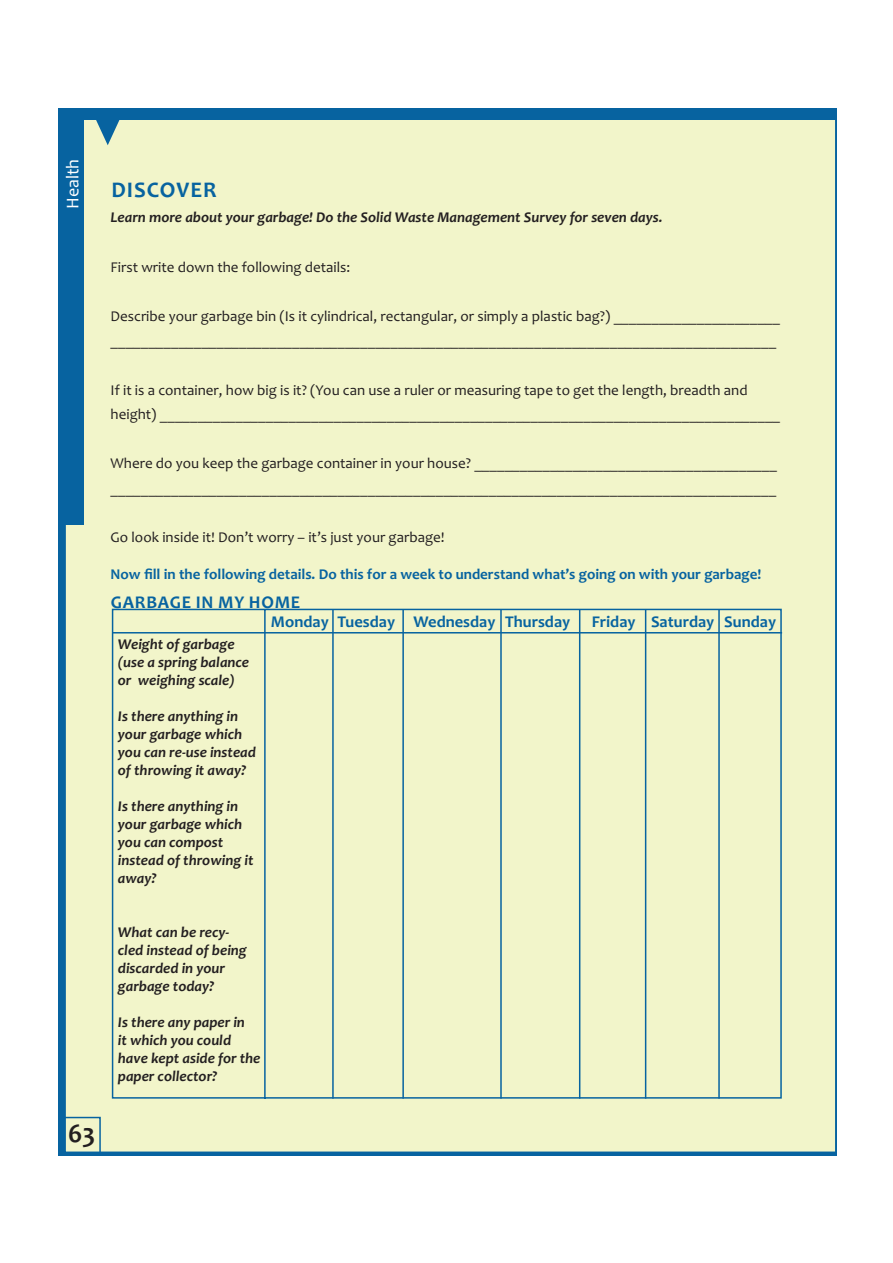
<style>
.page{position:relative;width:893px;height:1263px;background:#fff}
.page>*{position:absolute;margin:0;border:0;box-sizing:border-box;transform-origin:0 0}
.t1{font:700 27px "Candara";color:#231f20}
.t2{font:700 22.5px "Candara";letter-spacing:.04em;color:#0763a0}
.t3{font:700 18px "Candara";letter-spacing:.04em;color:#0763a0}
.t4{font:18px "Candara";color:#fff}
.t5{font:700 16.5px "Candara";color:#0763a0}
.t6{font:15px/24.6px "Candara";color:#231f20}
.t7{font:italic 700 15px/18px "Candara";color:#231f20}
.t8{font:700 15px "Candara";color:#0763a0}
</style>
<div class="page">
<div style="left:60px;top:108px;width:776px;height:1047px;background:#f2f5ca"></div>
<hr style="left:835px;top:109px;width:1px;height:1046px;background:#0763a0">
<div style="left:60px;top:109px;width:24px;height:416px;background:#0763a0"></div>
<div style="left:66px;top:109px;width:770px;height:11px;background:#0763a0"></div>
<svg style="left:95px;top:120px;width:26px;height:25px"></svg>
<div style="left:64px;top:1117px;width:37px;height:37px;border:2px solid #0763a0"></div>
<div style="left:111px;top:608px;width:671px;height:492px;background:#f2f5ca"></div>
<p class="t4" style="left:66px;top:209px;width:52px;rotate:-90deg">Health</p>
<h1 class="t1" style="left:68px;top:1123px;width:29px">63</h1>
<h2 class="t2" style="left:111px;top:182px;width:106px">DISCOVER</h2>
<p class="t7" style="left:111px;top:210px;width:553px">Learn more about your garbage! Do the Solid Waste Management Survey for seven days.</p>
<p class="t6" style="left:111px;top:256px;width:241px">First write down the following details:</p>
<p class="t6" style="left:111px;top:305px;width:671px">Describe your garbage bin (Is it cylindrical, rectangular, or simply a plastic bag?) ______________________ ________________________________________________________________________________________</p>
<p class="t6" style="left:111px;top:379px;width:671px">If it is a container, how big is it? (You can use a ruler or measuring tape to get the length, breadth and height) __________________________________________________________________________________</p>
<p class="t6" style="left:111px;top:453px;width:668px">Where do you keep the garbage container in your house? ________________________________________ ________________________________________________________________________________________</p>
<p class="t6" style="left:111px;top:527px;width:335px">Go look inside it! Don’t worry – it’s just your garbage!</p>
<p class="t8" style="left:111px;top:569px;width:652px">Now -ll in the following details. Do this for a week to understand what’s going on with your garbage!</p>
<p class="t3" style="left:111px;top:596px;width:191px">GARBAGE IN MY HOME</p>
<p class="t5" style="left:271px;top:615px;width:301px">Monday Tuesday Wednesday Thursday</p>
<p class="t5" style="left:591px;top:615px;width:186px">Friday Saturday Sunday</p>
<p class="t7" style="left:118px;top:637px;width:133px">Weight of garbage (use a spring balance or weighing scale)</p>
<p class="t7" style="left:118px;top:709px;width:139px">Is there anything in your garbage which you can re-use instead of throwing it away?</p>
<p class="t7" style="left:118px;top:799px;width:137px">Is there anything in your garbage which you can compost instead of throwing it away?</p>
<p class="t7" style="left:118px;top:925px;width:130px">What can be recy&shy;cled instead of being discarded in your garbage today?</p>
<p class="t7" style="left:118px;top:1015px;width:144px">Is there any paper in<br>it which you could have kept aside for the paper collector?</p>
</div>
